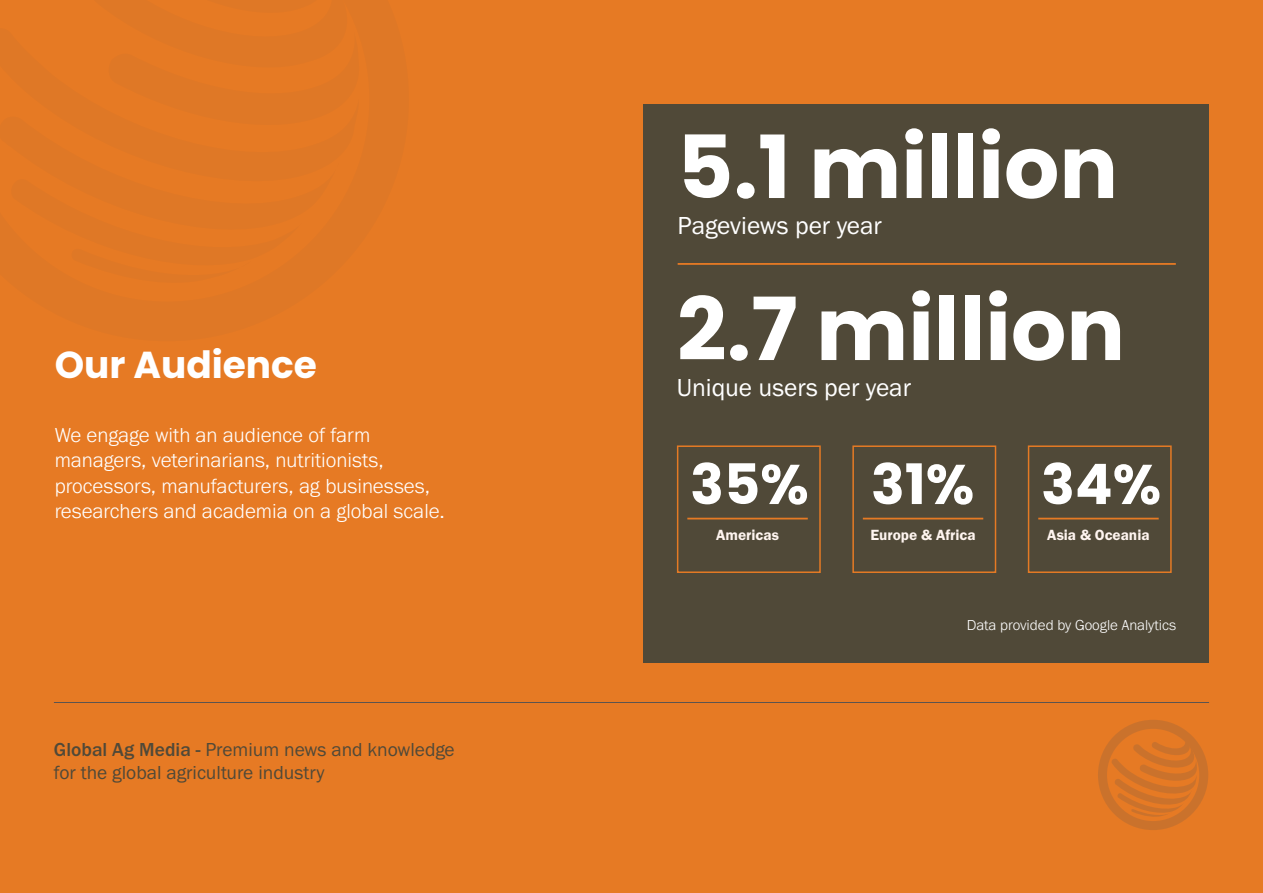
<style>
.page{position:relative;width:1263px;height:893px;background:#e67a24}
.page>*{position:absolute;margin:0;border:0;box-sizing:border-box;transform-origin:0 0}
.t1{font:700 87px "Poppins";color:#fff}
.t2{font:700 55.8px "Poppins";color:#fff}
.t3{font:700 37.5px "Poppins";color:#fff}
.t4{font:25.5px "Franklin Gothic URW Boo";color:#fff}
.t5{font:300 21px/25.2px "Franklin Gothic URW";color:#fff}
.t6{font:19.5px/23.4px "Franklin Gothic URW Boo";color:#504938}
.t7{font:15.3px "Franklin Gothic URW Dem";color:#fff5f0}
.t8{font:300 15px "Franklin Gothic URW";color:#fff}
.s1{font-family:"Franklin Gothic URW";font-weight:500}
</style>
<div class="page">
<hr style="left:54px;top:702px;width:1155px;height:1px;background:#5c544f">
<svg style="left:1098px;top:720px;width:110px;height:110px"></svg>
<div style="left:644px;top:105px;width:565px;height:558px;background:#504938"></div>
<hr style="left:687px;top:518px;width:121px;height:1px;background:#e67a24">
<div style="left:677px;top:445px;width:144px;height:128px;border:2px solid #e57a24"></div>
<hr style="left:678px;top:263px;width:498px;height:2px;background:#e67a24">
<hr style="left:863px;top:518px;width:120px;height:1px;background:#e67a24">
<div style="left:852px;top:445px;width:144px;height:128px;border:2px solid #e57a24"></div>
<hr style="left:1038px;top:518px;width:121px;height:1px;background:#e67a24">
<div style="left:1028px;top:445px;width:144px;height:128px;border:2px solid #e57a24"></div>
<h3 class="t3" style="left:55px;top:343px;width:264px">Our Audience</h3>
<p class="t5" style="left:55px;top:422px;width:392px">We engage with an audience of farm managers, veterinarians, nutritionists, processors, manufacturers, ag businesses, researchers and academia on a global scale.</p>
<p class="t6" style="left:54px;top:737px;width:402px"><span class="s1">Global Ag Media -</span> Premium news and knowledge for the global agriculture industry</p>
<h1 class="t1" style="left:677px;top:117px;width:443px">5.1 million</h1>
<p class="t4" style="left:678px;top:210px;width:206px">Pageviews per year</p>
<h1 class="t1" style="left:677px;top:279px;width:450px">2.7 million</h1>
<p class="t4" style="left:677px;top:372px;width:236px">Unique users per year</p>
<h2 class="t2" style="left:690px;top:452px;width:120px">35%</h2>
<p class="t7" style="left:716px;top:525px;width:64px">Americas</p>
<h2 class="t2" style="left:871px;top:452px;width:105px">31%</h2>
<p class="t7" style="left:870px;top:525px;width:107px">Europe &amp; Africa</p>
<h2 class="t2" style="left:1041px;top:452px;width:122px">34%</h2>
<p class="t7" style="left:1047px;top:525px;width:104px">Asia &amp; Oceania</p>
<p class="t8" style="left:967px;top:616px;width:211px">Data provided by Google Analytics</p>
</div>
